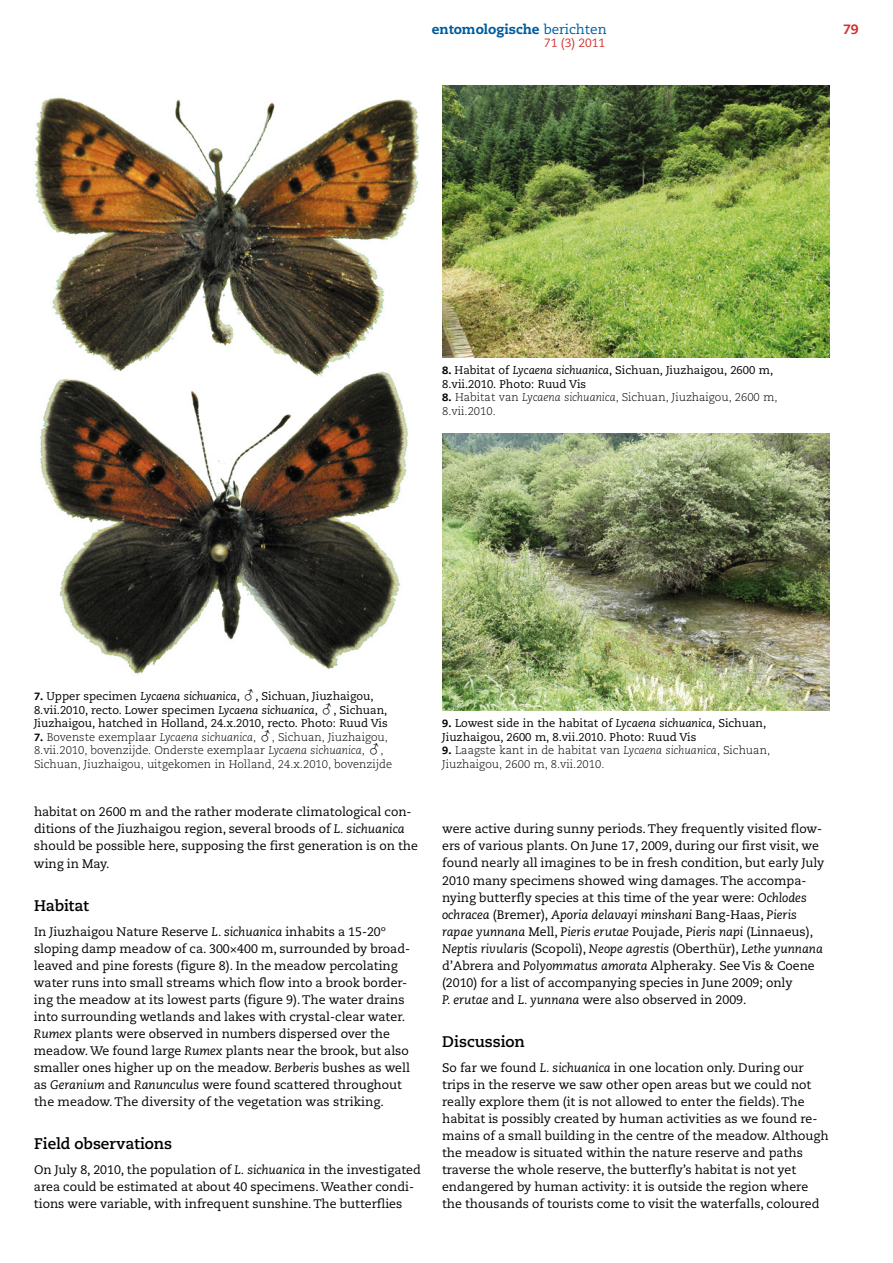
<style>
.page{position:relative;width:893px;height:1263px;background:#fff}
.page>*{position:absolute;margin:0;border:0;box-sizing:border-box;transform-origin:0 0}
.t1{font:700 15.3px "Caecilia LT Std";letter-spacing:-.005em;color:#000}
.t2{font:800 13.5px "Caecilia LT Std";color:#005b9d}
.t3{font:800 13.5px "Caecilia LT Std";color:#d43130}
.t4{font:12.3px/17px "Caecilia LT Std";color:#000}
.t5{font:12px "Caecilia LT Std";color:#d43130}
.t6{font:11.25px/13.5px "Caecilia LT Std";color:#000}
.t7{font:300 11.25px/13.5px "Caecilia LT Std";color:#000}
.s1{font-weight:400}
.s2{font-weight:800;font-size:10.5px}
.s3{font-style:italic}
.s4{font-family:"Universal Newswith Comm Pi";font-size:15px}
.s5{font-family:"Universal Newswith Comm Pi";font-weight:400;font-size:15px}
</style>
<div class="page">
<img style="left:34px;top:97px;width:386px;height:577px">
<img style="left:442px;top:85px;width:387px;height:272px">
<img style="left:442px;top:434px;width:387px;height:276px">
<p class="t2" style="left:432px;top:21px;width:177px">entomologische <span class="s1">berichten</span></p>
<p class="t3" style="left:843px;top:21px;width:17px">79</p>
<p class="t5" style="left:544px;top:36px;width:62px">71 (3) 2011</p>
<p class="t6" style="left:442px;top:364px;width:332px"><span class="s2">8.</span> Habitat of <span class="s3">Lycaena sichuanica</span>, Sichuan, Jiuzhaigou, 2600 m,<br>8.vii.2010. Photo: Ruud Vis</p>
<p class="t7" style="left:442px;top:391px;width:337px"><span class="s2">8.</span> Habitat van <span class="s3">Lycaena sichuanica</span>, Sichuan, Jiuzhaigou, 2600 m,<br>8.vii.2010.</p>
<p class="t6" style="left:34px;top:690px;width:355px"><span class="s2">7.</span> Upper specimen <span class="s3">Lycaena sichuanica</span>, <span class="s4">?</span>, Sichuan, Jiuzhaigou,<br>8.vii.2010, recto. Lower specimen <span class="s3">Lycaena sichuanica</span>, <span class="s4">?</span>, Sichuan,<br>Jiuzhaigou, hatched in Holland, 24.x.2010, recto. Photo: Ruud Vis</p>
<p class="t7" style="left:34px;top:730px;width:360px"><span class="s2">7.</span> Bovenste exemplaar <span class="s3">Lycaena sichuanica</span>, <span class="s5">?</span>, Sichuan, Jiuzhaigou,<br>8.vii.2010, bovenzijde. Onderste exemplaar <span class="s3">Lycaena sichuanica</span>, <span class="s5">?</span>,<br>Sichuan, Jiuzhaigou, uitgekomen in Holland, 24.x.2010, bovenzijde</p>
<p class="t4" style="left:34px;top:804px;width:386px">habitat on 2600 m and the rather moderate climatological con&shy;ditions of the Jiuzhaigou region, several broods of <span class="s3">L. sichuanica </span>should be possible here, supposing the first generation is on the wing in May.</p>
<p class="t1" style="left:34px;top:897px;width:56px">Habitat</p>
<p class="t4" style="left:34px;top:923px;width:378px">In Jiuzhaigou Nature Reserve <span class="s3">L. sichuanica</span> inhabits a 15-20º sloping damp meadow of ca. 300×400 m, surrounded by broad&shy;leaved and pine forests (figure 8). In the meadow percolating water runs into small streams which flow into a brook border&shy;ing the meadow at its lowest parts (figure 9).The water drains into surrounding wetlands and lakes with crystal-clear water.<br><span class="s3">Rumex</span> plants were observed in numbers dispersed over the meadow. We found large <span class="s3">Rumex</span> plants near the brook, but also smaller ones higher up on the meadow. <span class="s3">Berberis</span> bushes as well as <span class="s3">Geranium</span> and <span class="s3">Ranunculus</span> were found scattered throughout the meadow.The diversity of the vegetation was striking.</p>
<p class="t1" style="left:34px;top:1135px;width:140px">Field observations</p>
<p class="t4" style="left:34px;top:1161px;width:388px">On July 8, 2010, the population of <span class="s3">L. sichuanica</span> in the investigated area could be estimated at about 40 specimens. Weather condi&shy;tions were variable, with infrequent sunshine.The butterflies</p>
<p class="t6" style="left:442px;top:717px;width:325px"><span class="s2">9.</span> Lowest side in the habitat of <span class="s3">Lycaena sichuanica</span>, Sichuan,<br>Jiuzhaigou, 2600 m, 8.vii.2010. Photo: Ruud Vis</p>
<p class="t7" style="left:442px;top:744px;width:329px"><span class="s2">9.</span> Laagste kant in de habitat van <span class="s3">Lycaena sichuanica</span>, Sichuan,<br>Jiuzhaigou, 2600 m, 8.vii.2010.</p>
<p class="t4" style="left:442px;top:821px;width:384px">were active during sunny periods.They frequently visited flow&shy;ers of various plants. On June 17, 2009, during our first visit, we found nearly all imagines to be in fresh condition, but early July 2010 many specimens showed wing damages.The accompa&shy;nying butterfly species at this time of the year were: <span class="s3">Ochlodes ochracea</span> (Bremer), <span class="s3">Aporia delavayi minshani</span> Bang-Haas, <span class="s3">Pieris rapae yunnana</span> Mell, <span class="s3">Pieris erutae</span> Poujade, <span class="s3">Pieris napi</span> (Linnaeus), <span class="s3">Neptis rivularis</span> (Scopoli), <span class="s3">Neope agrestis</span> (Oberthür), <span class="s3">Lethe yunnana </span>d’Abrera and <span class="s3">Polyommatus amorata</span> Alpheraky<span class="s3">.</span> See Vis &amp; Coene (2010) for a list of accompanying species in June 2009; only<br><span class="s3">P. erutae</span> and <span class="s3">L. yunnana</span> were also observed in 2009.</p>
<p class="t1" style="left:442px;top:1033px;width:84px">Discussion</p>
<p class="t4" style="left:442px;top:1059px;width:388px">So far we found <span class="s3">L. sichuanica</span> in one location only. During our trips in the reserve we saw other open areas but we could not really explore them (it is not allowed to enter the fields).The habitat is possibly created by human activities as we found re&shy;mains of a small building in the centre of the meadow. Although the meadow is situated within the nature reserve and paths traverse the whole reserve, the butterfly’s habitat is not yet endangered by human activity: it is outside the region where the thousands of tourists come to visit the waterfalls, coloured</p>
</div>
